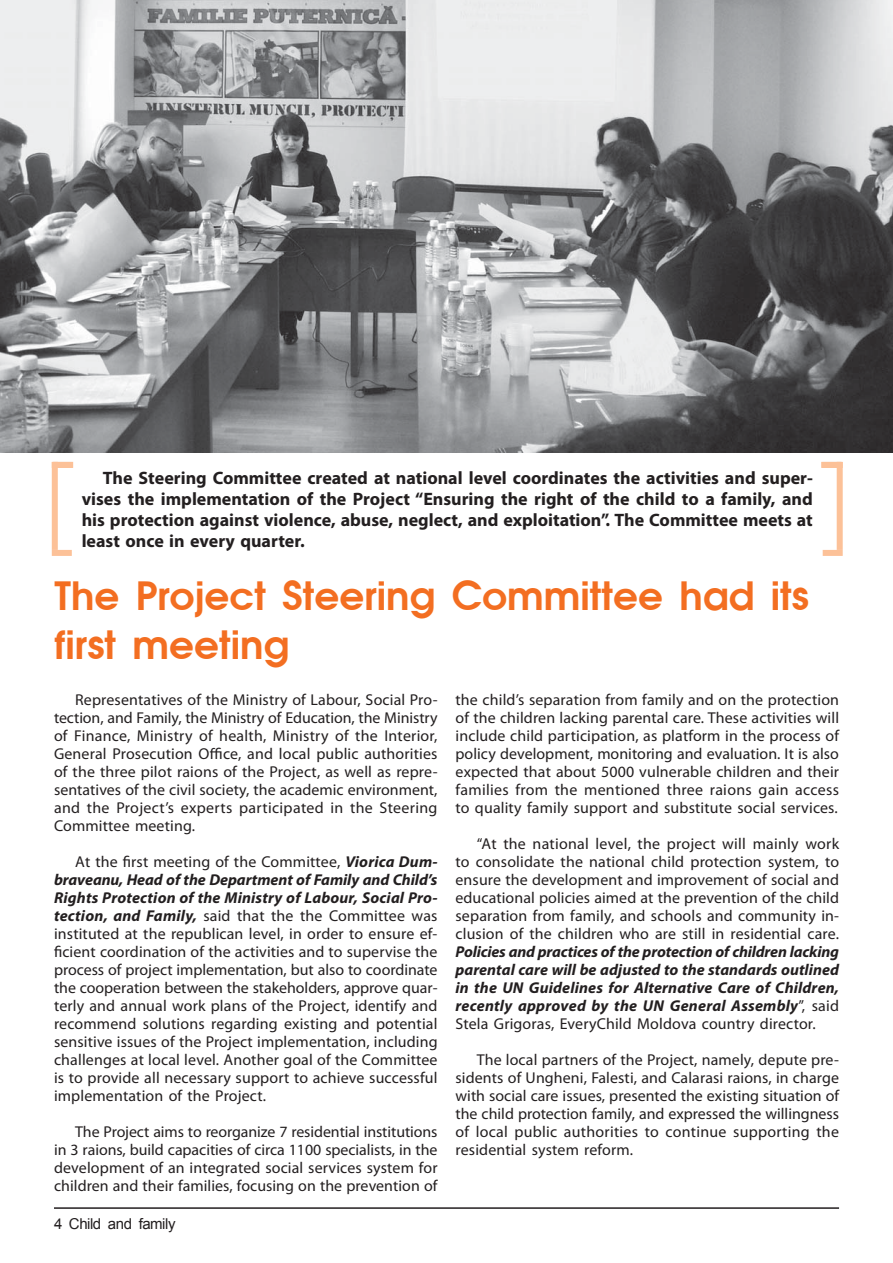
<style>
.page{position:relative;width:893px;height:1263px;background:#fff}
.page>*{position:absolute;margin:0;border:0;box-sizing:border-box;transform-origin:0 0}
.t1{font:600 39px/49.5px "Avant Garde";color:#f36e21}
.t2{font:700 18px/21px "Myriad Pro";color:#231f20;text-align:justify}
.t3{font:15.75px/18px "Myriad Pro";letter-spacing:.01em;color:#231f20;text-align:justify}
.t4{font:italic 700 15.75px/18px "Myriad Pro";letter-spacing:.015em;color:#231f20;text-align:justify}
.t5{font:15px "Arial";letter-spacing:-.03em;color:#231f20}
.s1{font-weight:700;font-style:italic}
.s2{font-weight:400;font-style:normal}
</style>
<div class="page">
<hr style="left:54px;top:1207px;width:785px;height:2px;background:#231f20">
<img style="left:0;top:0;width:893px;height:452px">
<div style="left:52px;top:462px;width:6px;height:88px;background:#fcc198"></div>
<div style="left:53px;top:462px;width:20px;height:6px;background:#fcc198"></div>
<div style="left:52px;top:550px;width:20px;height:6px;background:#fcc198"></div>
<div style="left:837px;top:462px;width:6px;height:88px;background:#fcc198"></div>
<div style="left:821px;top:462px;width:20px;height:6px;background:#fcc198"></div>
<div style="left:823px;top:550px;width:20px;height:6px;background:#fcc198"></div>
<p class="t2" style="left:82px;top:469px;width:733px;text-indent:21px">The Steering Committee created at national level coordinates the activities and super&shy;vises the implementation of the Project “Ensuring the right of the child to a family, and his protection against violence, abuse, neglect, and exploitation”. The Committee meets at least once in every quarter.</p>
<h1 class="t1" style="left:55px;top:573px;width:756px">The Project Steering Committee had its first meeting</h1>
<p class="t3" style="left:54px;top:692px;width:385px;text-indent:21px">Representatives of the Ministry of Labour, Social Pro&shy;tection, and Family, the Ministry of Education, the Ministry of Finance, Ministry of health, Ministry of the Interior, General Prosecution Office, and local public authorities of the three pilot raions of the Project, as well as repre&shy;sentatives of the civil society, the academic environment, and the Project’s experts participated in the Steering Committee meeting.</p>
<p class="t3" style="left:54px;top:854px;width:385px;text-indent:21px">At the first meeting of the Committee, <span class="s1">Viorica Dum&shy;braveanu, Head of the Department of Family and Child’s Rights Protection of the Ministry of Labour, Social Pro&shy;tection, and Family,</span> said that the the Committee was instituted at the republican level, in order to ensure ef&shy;ficient coordination of the activities and to supervise the process of project implementation, but also to coordinate the cooperation between the stakeholders, approve quar&shy;terly and annual work plans of the Project, identify and recommend solutions regarding existing and potential sensitive issues of the Project implementation, including challenges at local level. Another goal of the Committee is to provide all necessary support to achieve successful implementation of the Project.</p>
<p class="t3" style="left:54px;top:1124px;width:385px;text-indent:21px">The Project aims to reorganize 7 residential institutions in 3 raions, build capacities of circa 1100 specialists, in the development of an integrated social services system for children and their families, focusing on the prevention of</p>
<p class="t5" style="left:54px;top:1215px;width:123px">4 Child and family</p>
<p class="t3" style="left:455px;top:692px;width:385px">the child’s separation from family and on the protection of the children lacking parental care. These activities will include child participation, as platform in the process of policy development, monitoring and evaluation. It is also expected that about 5000 vulnerable children and their families from the mentioned three raions gain access to quality family support and substitute social services.</p>
<p class="t3" style="left:455px;top:836px;width:385px;text-indent:21px">“At the national level, the project will mainly work to consolidate the national child protection system, to ensure the development and improvement of social and educational policies aimed at the prevention of the child separation from family, and schools and community in&shy;clusion of the children who are still in residential care.</p>
<p class="t4" style="left:455px;top:944px;width:385px">Policies and practices of the protection of children lacking parental care will be adjusted to the standards outlined in the UN Guidelines for Alternative Care of Children, recently approved by the UN General Assembly<span class="s2">”, said Stela Grigoras, EveryChild Moldova country director.</span></p>
<p class="t3" style="left:455px;top:1052px;width:385px;text-indent:21px">The local partners of the Project, namely, depute pre&shy;sidents of Ungheni, Falesti, and Calarasi raions, in charge with social care issues, presented the existing situation of the child protection family, and expressed the willingness of local public authorities to continue supporting the residential system reform.</p>
</div>
